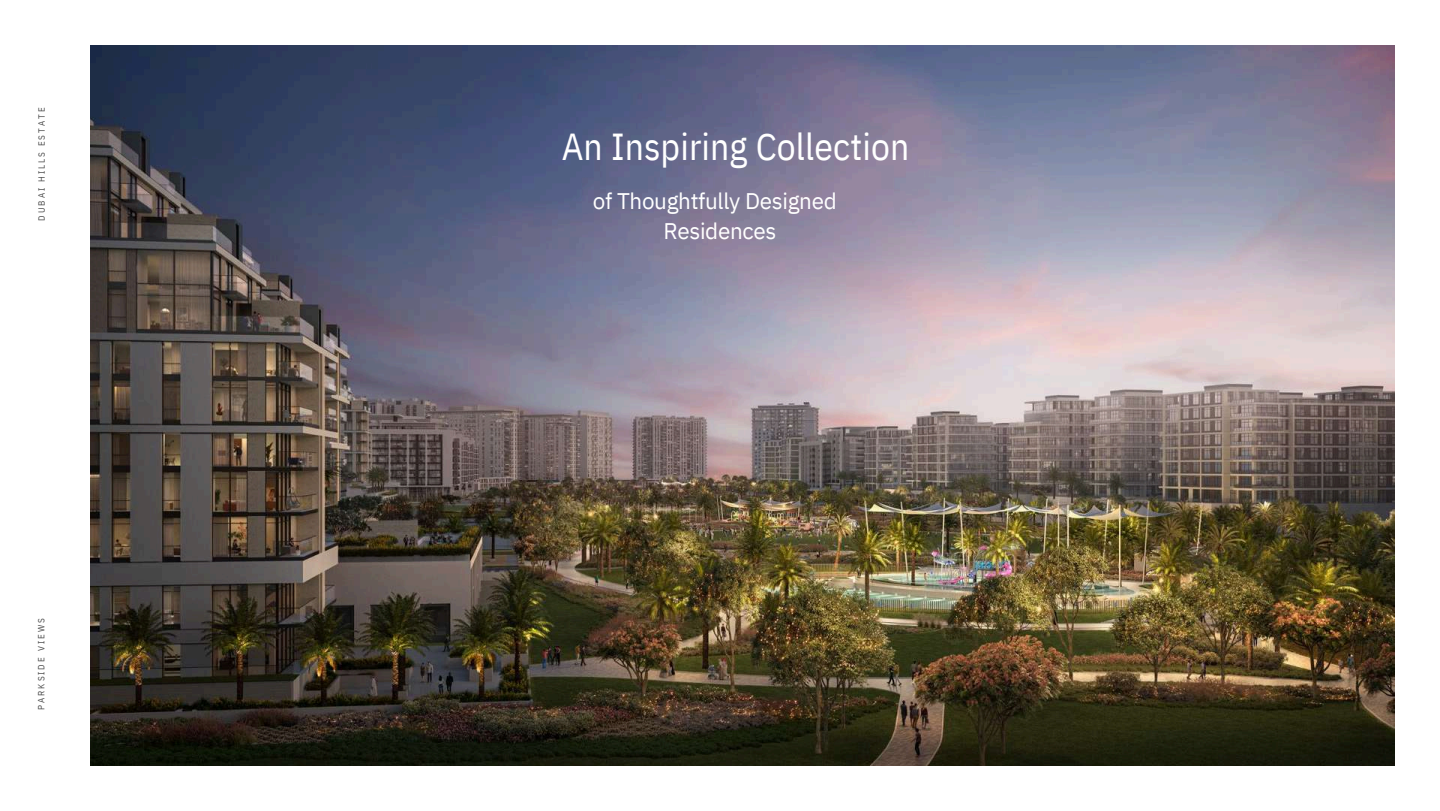
<style>
.page{position:relative;width:1440px;height:811px;background:#fff}
.page>*{position:absolute;margin:0;border:0;box-sizing:border-box;transform-origin:0 0}
.t1{font:37.5px "IBM Plex Sans Cond";letter-spacing:.005em;color:#fff}
.t2{font:22.5px/30px "IBM Plex Sans";letter-spacing:-.015em;color:#fff;text-align:center}
.t3{font:9px "IBM Plex Sans Cond";letter-spacing:.22em;color:#4d4d4d}
</style>
<div class="page">
<img style="left:90px;top:45px;width:1305px;height:720px">
<p class="t3" style="left:36px;top:220px;width:114px;rotate:-90deg">DUBAI HILLS ESTATE</p>
<p class="t3" style="left:35px;top:709px;width:93px;rotate:-90deg">PARKSIDE VIEWS</p>
<h1 class="t1" style="left:562px;top:122px;width:349px">An Inspiring Collection</h1>
<p class="t2" style="left:593px;top:185px;width:245px">of Thoughtfully Designed<br>Residences</p>
</div>
